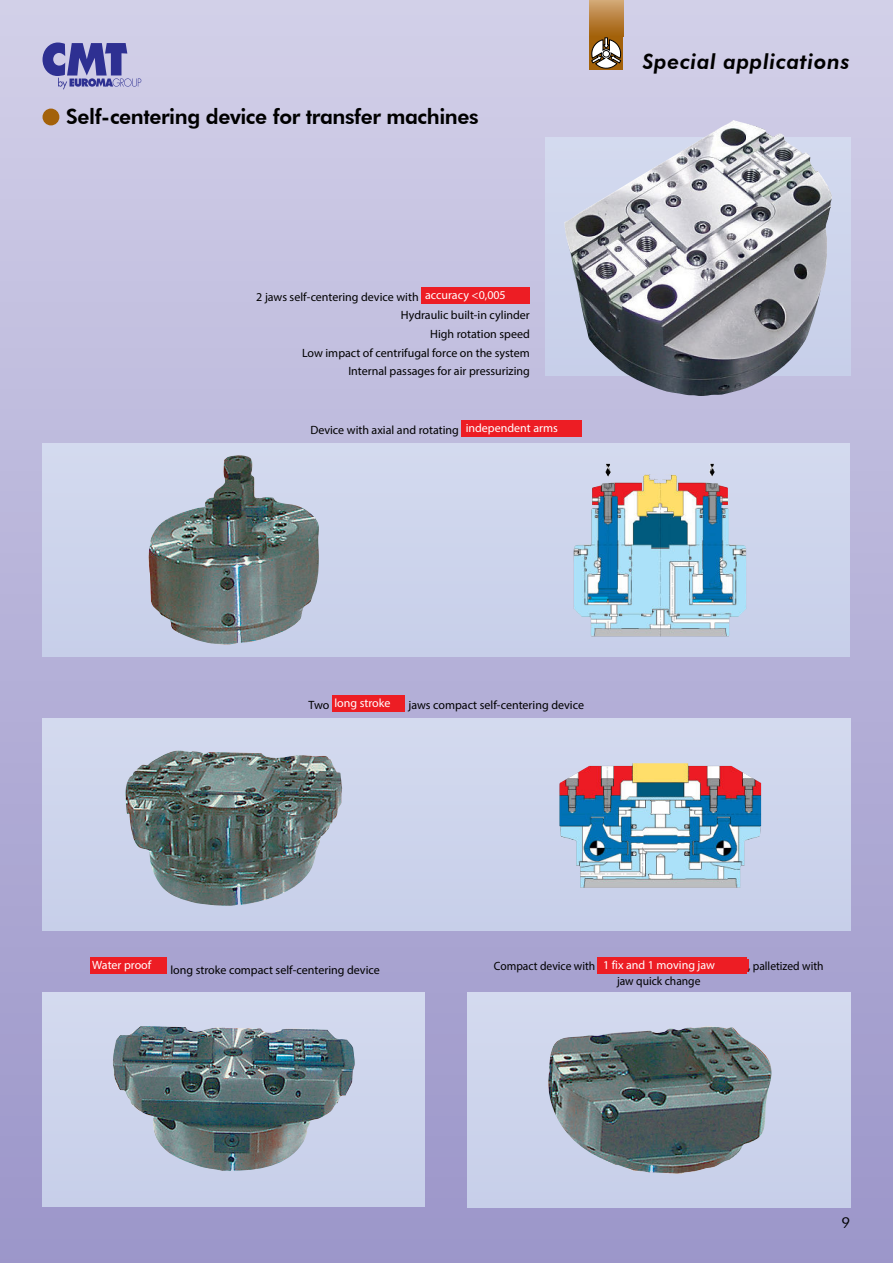
<style>
.page{position:relative;width:893px;height:1263px;background:#fff}
.page>*{position:absolute;margin:0;border:0;box-sizing:border-box;transform-origin:0 0}
.t1{font:800 21px "Futura BT";letter-spacing:-.02em;color:#000}
.t2{font:italic 800 21px "Futura BT";letter-spacing:.03em;color:#000}
.t3{font:15px "Futura BT";color:#000}
.t4{font:12px "Myriad Pro";color:#000}
.t5{font:12px "Myriad Pro";color:#000;scale:.96 1}
.t6{font:12px "Myriad Pro";color:#fff}
.s1{color:#fff}
.s2{color:#000}
</style>
<div class="page">
<div style="left:0;top:0;width:893px;height:1263px;background:linear-gradient(to bottom,#d2cfe8,#9c97ca)"></div>
<div style="left:43px;top:444px;width:807px;height:212px;background:#cdd4ec"></div>
<div style="left:43px;top:718px;width:807px;height:213px;background:#cdd4ec"></div>
<div style="left:43px;top:992px;width:382px;height:215px;background:#cdd4ec"></div>
<div style="left:467px;top:992px;width:383px;height:215px;background:#cdd4ec"></div>
<div style="left:545px;top:138px;width:305px;height:237px;background:#cdd4ec"></div>
<svg style="left:43px;top:43px;width:98px;height:46px;background:#8180bd"></svg>
<img style="left:564px;top:120px;width:268px;height:276px">
<img style="left:559px;top:763px;width:202px;height:125px">
<img style="left:573px;top:464px;width:173px;height:173px">
<img style="left:113px;top:1026px;width:242px;height:145px">
<img style="left:125px;top:750px;width:217px;height:156px">
<img style="left:548px;top:1026px;width:224px;height:148px">
<img style="left:148px;top:455px;width:171px;height:190px">
<div style="left:43px;top:109px;width:16px;height:16px;background:#a36109;border-radius:50%"></div>
<div style="left:421px;top:288px;width:108px;height:16px;background:#ed1d24"></div>
<div style="left:425px;top:290px;width:105px;height:13px;background:#ed1d24"></div>
<div style="left:332px;top:695px;width:73px;height:17px;background:#ed1d24"></div>
<div style="left:461px;top:420px;width:121px;height:17px;background:#ed1d24"></div>
<div style="left:90px;top:957px;width:77px;height:17px;background:#ed1d24"></div>
<div style="left:598px;top:957px;width:149px;height:16px;background:#ed1d24"></div>
<div style="left:603px;top:959px;width:145px;height:13px;background:#ed1d24"></div>
<svg style="left:590px;top:0;width:33px;height:36px"></svg>
<div style="left:590px;top:36px;width:33px;height:33px;background:#a36109"></div>
<svg style="left:591px;top:37px;width:31px;height:32px"></svg>
<div style="left:602px;top:50px;width:8px;height:8px;border:1px solid #000;border-radius:50%"></div>
<h1 class="t1" style="left:66px;top:108px;width:414px">Self-centering device for transfer machines</h1>
<p class="t4" style="left:256px;top:292px;width:251px">2 jaws self-centering device with <span class="s1">accuracy &lt;0,005</span></p>
<p class="t4" style="left:401px;top:311px;width:130px">Hydraulic built-in cylinder</p>
<p class="t4" style="left:430px;top:329px;width:101px">High rotation speed</p>
<p class="t4" style="left:302px;top:348px;width:229px">Low impact of centrifugal force on the system</p>
<p class="t4" style="left:348px;top:367px;width:183px">Internal passages for air pressurizing</p>
<p class="t4" style="left:310px;top:425px;width:249px">Device with axial and rotating <span class="s1">independent arms</span></p>
<h1 class="t2" style="left:643px;top:53px;width:209px">Special applications</h1>
<p class="t6" style="left:309px;top:698px;width:83px"><span class="s2">Two</span> long stroke</p>
<p class="t4" style="left:409px;top:700px;width:177px">jaws compact self-centering device</p>
<p class="t6" style="left:92px;top:960px;width:61px">Water proof</p>
<p class="t4" style="left:170px;top:965px;width:211px">long stroke compact self-centering device</p>
<p class="t5" style="left:494px;top:961px;width:232px">Compact device with <span class="s1">1 fix and 1 moving jaw</span></p>
<p class="t5" style="left:748px;top:961px;width:80px">, palletized with</p>
<p class="t5" style="left:617px;top:976px;width:88px">jaw quick change</p>
<p class="t3" style="left:842px;top:1217px;width:10px">9</p>
</div>
